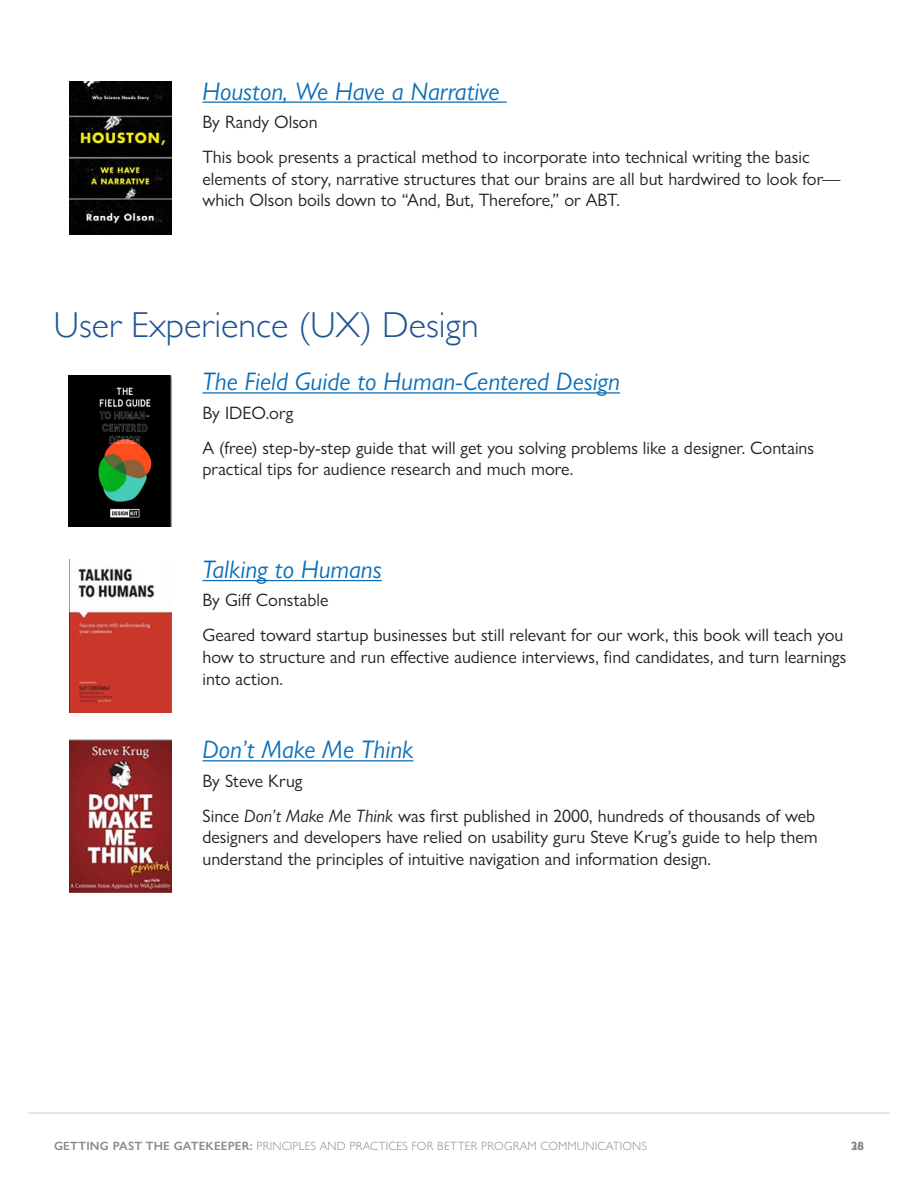
<style>
.page{position:relative;width:918px;height:1188px;background:#fff}
.page>*{position:absolute;margin:0;border:0;box-sizing:border-box;transform-origin:0 0}
.Heading_2{font:300 36px "Gill Sans";color:#205493}
.Heading_3{font:italic 25.5px "Gill Sans Nova";color:#0c6fb8}
.Text_content_1{font:18px/21.6px "Gill Sans Nova";color:#231f20}
.t1{font:300 12px "Gill Sans Nova";letter-spacing:.015em;color:#8c8985}
.t2{font:600 12px "Gill Sans Nova";color:#8c8985}
.s1{font-style:italic}
.s2{font-weight:600}
</style>
<div class="page">
<hr style="left:28px;top:1113px;width:862px;height:1px;background:#cfccc8">
<hr style="left:202px;top:392px;width:418px;height:2px;background:#0c6fb8">
<hr style="left:202px;top:580px;width:180px;height:1px;background:#0c6fb8">
<img style="left:69px;top:375px;width:102px;height:151px">
<img style="left:69px;top:559px;width:102px;height:154px">
<hr style="left:202px;top:760px;width:211px;height:1px;background:#0c6fb8">
<img style="left:69px;top:740px;width:102px;height:153px">
<hr style="left:202px;top:102px;width:305px;height:1px;background:#0c6fb8">
<img style="left:69px;top:81px;width:102px;height:153px">
<h3 class="Heading_3" style="left:202px;top:75px;width:299px">Houston, We Have a Narrative</h3>
<p class="Text_content_1" style="left:202px;top:111px;width:117px">By Randy Olson</p>
<p class="Text_content_1" style="left:202px;top:146px;width:640px">This book presents a practical method to incorporate into technical writing the basic elements of story, narrative structures that our brains are all but hardwired to look for— which Olson boils down to “And, But, Therefore,” or ABT.</p>
<h2 class="Heading_2" style="left:54px;top:297px;width:426px">User Experience (UX) Design</h2>
<h3 class="Heading_3" style="left:202px;top:366px;width:419px">The Field Guide to Human-Centered Design</h3>
<p class="Text_content_1" style="left:202px;top:402px;width:92px">By IDEO.org</p>
<p class="Text_content_1" style="left:202px;top:437px;width:613px">A (free) step-by-step guide that will get you solving problems like a designer. Contains practical tips for audience research and much more.</p>
<h3 class="Heading_3" style="left:202px;top:554px;width:181px">Talking to Humans</h3>
<p class="Text_content_1" style="left:202px;top:589px;width:128px">By Giff Constable</p>
<p class="Text_content_1" style="left:202px;top:624px;width:645px">Geared toward startup businesses but still relevant for our work, this book will teach you how to structure and run effective audience interviews, find candidates, and turn learnings into action.</p>
<h3 class="Heading_3" style="left:202px;top:734px;width:212px">Don’t Make Me Think</h3>
<p class="Text_content_1" style="left:202px;top:770px;width:101px">By Steve Krug</p>
<p class="Text_content_1" style="left:202px;top:805px;width:617px">Since <span class="s1">Don’t Make Me Think</span> was first published in 2000, hundreds of thousands of web designers and developers have relied on usability guru Steve Krug’s guide to help them understand the principles of intuitive navigation and information design.</p>
<p class="t1" style="left:54px;top:1138px;width:595px"><span class="s2">GETTING PAST THE GATEKEEPER:</span> PRINCIPLES AND PRACTICES FOR BETTER PROGRAM COMMUNICATIONS</p>
<p class="t2" style="left:851px;top:1138px;width:14px">3826</p>
</div>
